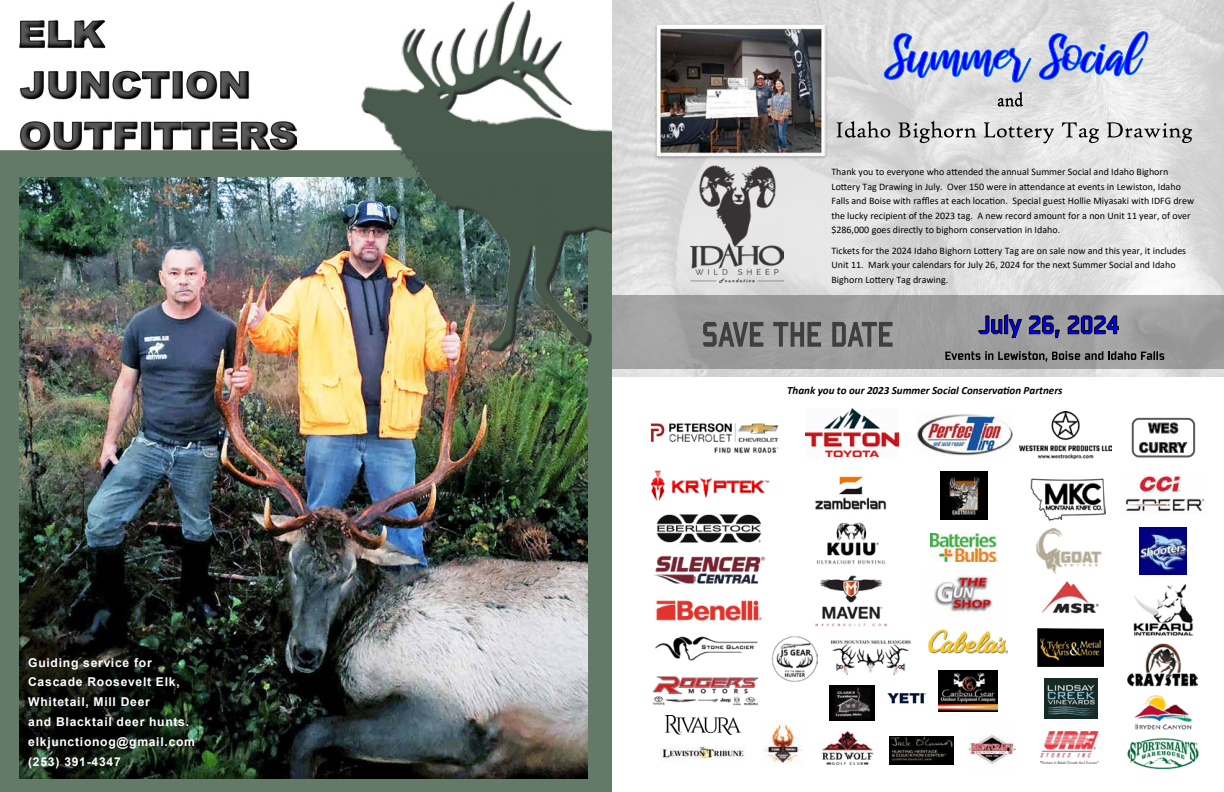
<style>
.page{position:relative;width:1224px;height:792px;background:#fff}
.page>*{position:absolute;margin:0;border:0;box-sizing:border-box;transform-origin:0 0}
.t1{font:700 12.2px/19.8px "Arial";letter-spacing:.06em;color:#fff}
.t2{font:italic 700 11px "Calibri";color:#000}
.t3{font:10px/14.5px "Calibri";color:#000}
</style>
<div class="page">
<div style="left:0;top:150px;width:612px;height:642px;background:#627a67"></div>
<img style="left:19px;top:177px;width:568px;height:601px">
<img style="left:0;top:149px;width:200px;height:34px">
<img style="left:259px;top:1px;width:353px;height:401px">
<svg style="left:19px;top:20px;width:86px;height:28px"></svg>
<svg style="left:19px;top:149px;width:119px;height:1px"></svg>
<svg style="left:153px;top:121px;width:144px;height:29px"></svg>
<img style="left:20px;top:21px;width:276px;height:128px">
<img style="left:612px;top:0;width:612px;height:376px">
<svg style="left:1039px;top:31px;width:109px;height:49px;background:#92a3e9"></svg>
<svg style="left:836px;top:121px;width:54px;height:17px"></svg>
<svg style="left:898px;top:121px;width:78px;height:22px;background:#b5b5b5"></svg>
<svg style="left:984px;top:122px;width:70px;height:21px"></svg>
<svg style="left:1062px;top:122px;width:37px;height:21px"></svg>
<svg style="left:1107px;top:122px;width:85px;height:21px;background:#b9b9b9"></svg>
<img style="left:691px;top:166px;width:93px;height:117px">
<svg style="left:884px;top:33px;width:148px;height:74px;background:#afb8e2"></svg>
<div style="left:612px;top:296px;width:612px;height:73px;background:#9e9e9e"></div>
<svg style="left:945px;top:351px;width:219px;height:11px"></svg>
<svg style="left:703px;top:322px;width:60px;height:25px"></svg>
<svg style="left:773px;top:322px;width:48px;height:25px"></svg>
<svg style="left:832px;top:322px;width:61px;height:25px"></svg>
<svg style="left:978px;top:314px;width:44px;height:24px"></svg>
<svg style="left:1029px;top:315px;width:31px;height:23px"></svg>
<svg style="left:1068px;top:315px;width:51px;height:19px"></svg>
<img style="left:652px;top:22px;width:178px;height:140px">
<img style="left:657px;top:25px;width:169px;height:131px">
<img style="left:1020px;top:412px;width:92px;height:47px">
<img style="left:829px;top:685px;width:45px;height:35px">
<img style="left:1127px;top:738px;width:72px;height:32px">
<img style="left:1140px;top:527px;width:47px;height:47px">
<img style="left:1124px;top:475px;width:81px;height:38px">
<img style="left:1040px;top:731px;width:59px;height:32px">
<img style="left:815px;top:476px;width:72px;height:89px">
<img style="left:1038px;top:629px;width:65px;height:38px">
<img style="left:889px;top:748px;width:64px;height:16px">
<img style="left:889px;top:736px;width:64px;height:12px">
<img style="left:1044px;top:679px;width:53px;height:40px">
<img style="left:968px;top:735px;width:47px;height:30px">
<img style="left:666px;top:716px;width:74px;height:18px">
<img style="left:763px;top:722px;width:40px;height:42px">
<img style="left:662px;top:746px;width:84px;height:15px">
<img style="left:651px;top:470px;width:119px;height:31px">
<img style="left:657px;top:514px;width:104px;height:29px">
<img style="left:830px;top:640px;width:81px;height:34px">
<img style="left:1042px;top:582px;width:57px;height:32px">
<img style="left:820px;top:731px;width:54px;height:33px">
<img style="left:940px;top:472px;width:48px;height:47px">
<img style="left:1031px;top:478px;width:75px;height:43px">
<img style="left:654px;top:555px;width:112px;height:28px">
<img style="left:1134px;top:695px;width:58px;height:35px">
<img style="left:917px;top:414px;width:96px;height:42px">
<div style="left:1132px;top:418px;width:63px;height:39px;border:2px solid #595959;border-radius:6px"></div>
<svg style="left:1148px;top:422px;width:31px;height:12px"></svg>
<svg style="left:1139px;top:442px;width:49px;height:12px"></svg>
<img style="left:887px;top:693px;width:39px;height:11px">
<img style="left:805px;top:408px;width:93px;height:49px">
<img style="left:1036px;top:528px;width:65px;height:46px">
<img style="left:938px;top:671px;width:60px;height:41px">
<img style="left:1128px;top:643px;width:70px;height:44px">
<img style="left:815px;top:575px;width:72px;height:52px">
<img style="left:934px;top:569px;width:59px;height:46px">
<img style="left:772px;top:636px;width:46px;height:45px">
<img style="left:1133px;top:584px;width:61px;height:51px">
<img style="left:656px;top:600px;width:106px;height:21px">
<img style="left:650px;top:423px;width:129px;height:31px">
<img style="left:931px;top:534px;width:67px;height:28px">
<img style="left:655px;top:636px;width:103px;height:25px">
<img style="left:653px;top:676px;width:105px;height:30px">
<img style="left:928px;top:629px;width:80px;height:25px">
<p class="t1" style="left:28px;top:653px;width:168px">Guiding service for<br>Cascade Roosevelt Elk,<br>Whitetail, Mill Deer<br>and Blacktail deer hunts. elkjunctionog@gmail.com (253) 391-4347</p>
<p class="t3" style="left:831px;top:164px;width:364px">Thank you to everyone who attended the annual Summer Social and Idaho Bighorn Lottery Tag Drawing in July. Over 150 were in attendance at events in Lewiston, Idaho Falls and Boise with raffles at each location. Special guest Hollie Miyasaki with IDFG drew the lucky recipient of the 2023 tag. A new record amount for a non Unit 11 year, of over $286,000 goes directly to bighorn conservation in Idaho.</p>
<p class="t3" style="left:831px;top:243px;width:356px">Tickets for the 2024 Idaho Bighorn Lottery Tag are on sale now and this year, it includes<br>Unit 11. Mark your calendars for July 26, 2024 for the next Summer Social and Idaho<br>Bighorn Lottery Tag drawing.</p>
<p class="t2" style="left:787px;top:383px;width:277px">Thank you to our 2023 Summer Social Conservation Partners</p>
</div>
